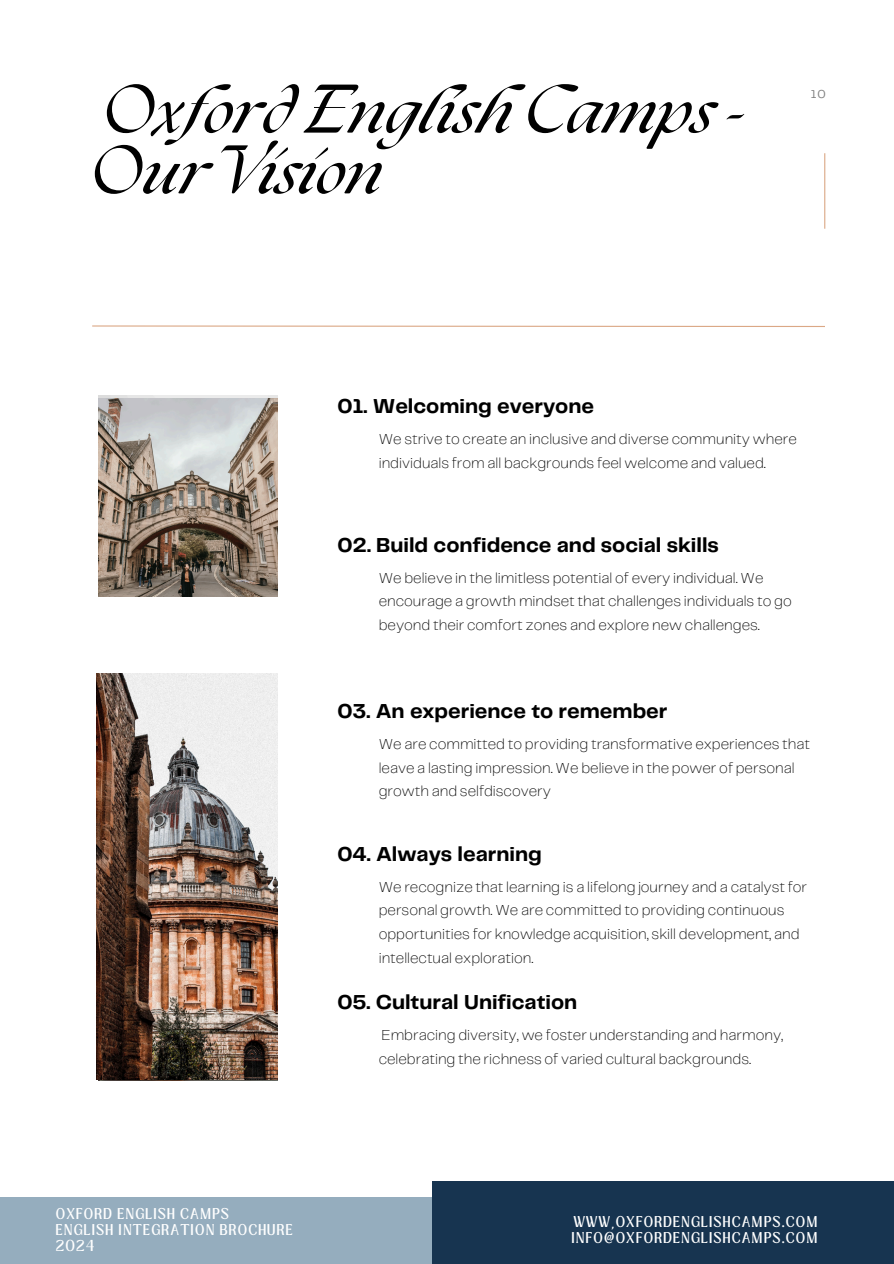
<style>
.page{position:relative;width:894px;height:1264px;background:#fff}
.page>*{position:absolute;margin:0;border:0;box-sizing:border-box;transform-origin:0 0}
.t1{font:italic 700 60px/60.8px "The Seasons";color:#010101}
.t2{font:700 21px "Telegraf";color:#000}
.t3{font:200 15px/23.7px "Telegraf";color:#000}
.t4{font:12px/16px "Loubag";letter-spacing:.1em;color:#fff;text-align:right}
.t5{font:12px "Telegraf";color:#7f7f7f}
</style>
<div class="page">
<hr style="left:824px;top:153px;width:1px;height:76px;background:#dba886">
<svg style="left:92px;top:325px;width:733px;height:2px"></svg>
<img style="left:99px;top:395px;width:179px;height:201px">
<img style="left:99px;top:398px;width:178px;height:198px">
<img style="left:97px;top:673px;width:180px;height:406px">
<div style="left:0;top:1197px;width:450px;height:66px;background:#95adbe"></div>
<div style="left:432px;top:1181px;width:461px;height:82px;background:#173450"></div>
<p class="t1" style="left:89px;top:86px;width:656px">Oxford English Camps -<br>OurVision</p>
<h2 class="t5" style="left:810px;top:89px;width:17px">10</h2>
<h2 class="t2" style="left:337px;top:397px;width:258px">01. Welcoming everyone</h2>
<p class="t3" style="left:378px;top:428px;width:419px">We strive to create an inclusive and diverse community where individuals from all backgrounds feel welcome and valued.</p>
<p class="t2" style="left:337px;top:535px;width:383px">02. Build confidence and social skills</p>
<p class="t3" style="left:378px;top:566px;width:414px">We believe in the limitless potential of every individual. We encourage a growth mindset that challenges individuals to go beyond their comfort zones and explore new challenges.</p>
<p class="t2" style="left:337px;top:702px;width:331px">03. An experience to remember</p>
<h2 class="t3" style="left:378px;top:733px;width:433px">We are committed to providing transformative experiences that leave a lasting impression. We believe in the power of personal growth and selfdiscovery</h2>
<p class="t2" style="left:337px;top:844px;width:206px">04. Always learning</p>
<h2 class="t3" style="left:378px;top:875px;width:430px">We recognize that learning is a lifelong journey and a catalyst for personal growth. We are committed to providing continuous opportunities for knowledge acquisition, skill development, and intellectual exploration.</h2>
<p class="t2" style="left:337px;top:993px;width:241px">05. Cultural Unification</p>
<p class="t4" style="left:56px;top:1206px;width:175px">OXFORD ENGLISH CAMPS</p>
<p class="t4" style="left:56px;top:1222px;width:238px">ENGLISH INTEGRATION BROCHURE</p>
<p class="t4" style="left:56px;top:1238px;width:41px">2024</p>
<h2 class="t3" style="left:378px;top:1024px;width:406px">Embracing diversity, we foster understanding and harmony, celebrating the richness of varied cultural backgrounds.</h2>
<p class="t4" style="left:573px;top:1214px;width:245px">WWW,OXFORDENGLISHCAMPS.COM</p>
<p class="t4" style="left:571px;top:1230px;width:247px">INFO@OXFORDENGLISHCAMPS.COM</p>
<p class="t4" style="left:596px;top:1214px;width:247px">WW,OXFORDENGLISHCAMPS.COM<br>INFO@OXFORDENGLISHCAMPS.COM</p>
</div>
